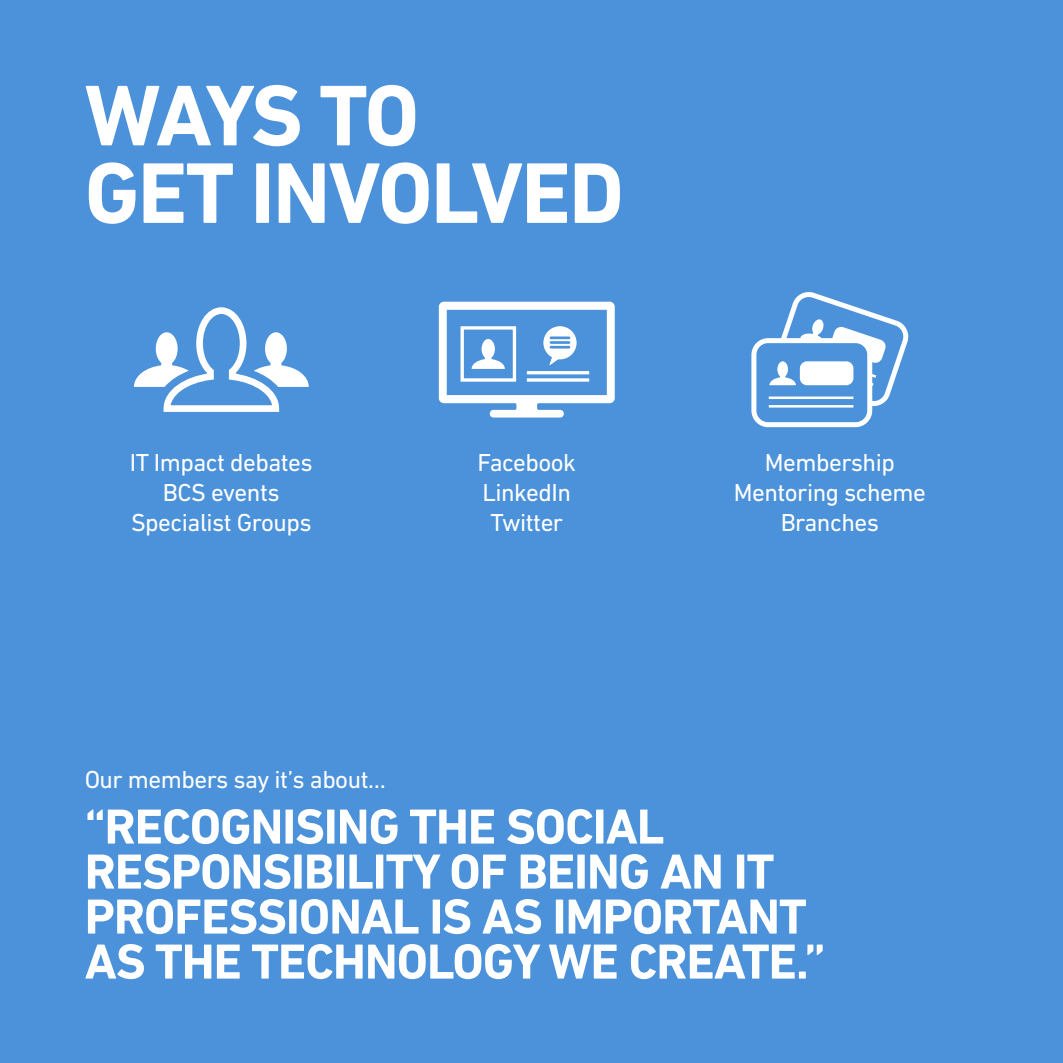
<style>
.page{position:relative;width:1063px;height:1063px;background:#4b92db}
.page>*{position:absolute;margin:0;border:0;box-sizing:border-box;transform-origin:0 0}
.t1{font:700 87.5px/77.5px "DIN Next LT Pro";letter-spacing:-.02em;color:#fff}
.t2{font:700 50px/45px "DIN Next LT Pro";letter-spacing:-.02em;color:#fff}
.t3{font:25px/30px "DIN Next LT Pro";letter-spacing:-.02em;color:#fff;text-align:center}
</style>
<div class="page">
<svg style="left:439px;top:302px;width:176px;height:116px"></svg>
<svg style="left:134px;top:307px;width:175px;height:105px"></svg>
<div style="left:751px;top:338px;width:121px;height:89px;border:5px solid #fff;border-radius:14px"></div>
<svg style="left:769px;top:292px;width:140px;height:116px"></svg>
<h1 class="t1" style="left:85px;top:77px;width:541px">WAYS TO<br>GET INVOLVED</h1>
<p class="t3" style="left:130px;top:447px;width:184px">IT Impact debates<br>BCS events<br>Specialist Groups</p>
<p class="t3" style="left:734px;top:447px;width:194px">Membership<br>Mentoring scheme<br>Branches</p>
<p class="t3" style="left:478px;top:447px;width:100px">Facebook<br>LinkedIn<br>Twitter</p>
<p class="t3" style="left:85px;top:764px;width:303px">Our members say it’s about…</p>
<h2 class="t2" style="left:85px;top:804px;width:742px">“RECOGNISING THE SOCIAL<br>RESPONSIBILITY OF BEING AN IT<br>PROFESSIONAL IS AS IMPORTANT<br>AS THE TECHNOLOGY WE CREATE.”</h2>
</div>
